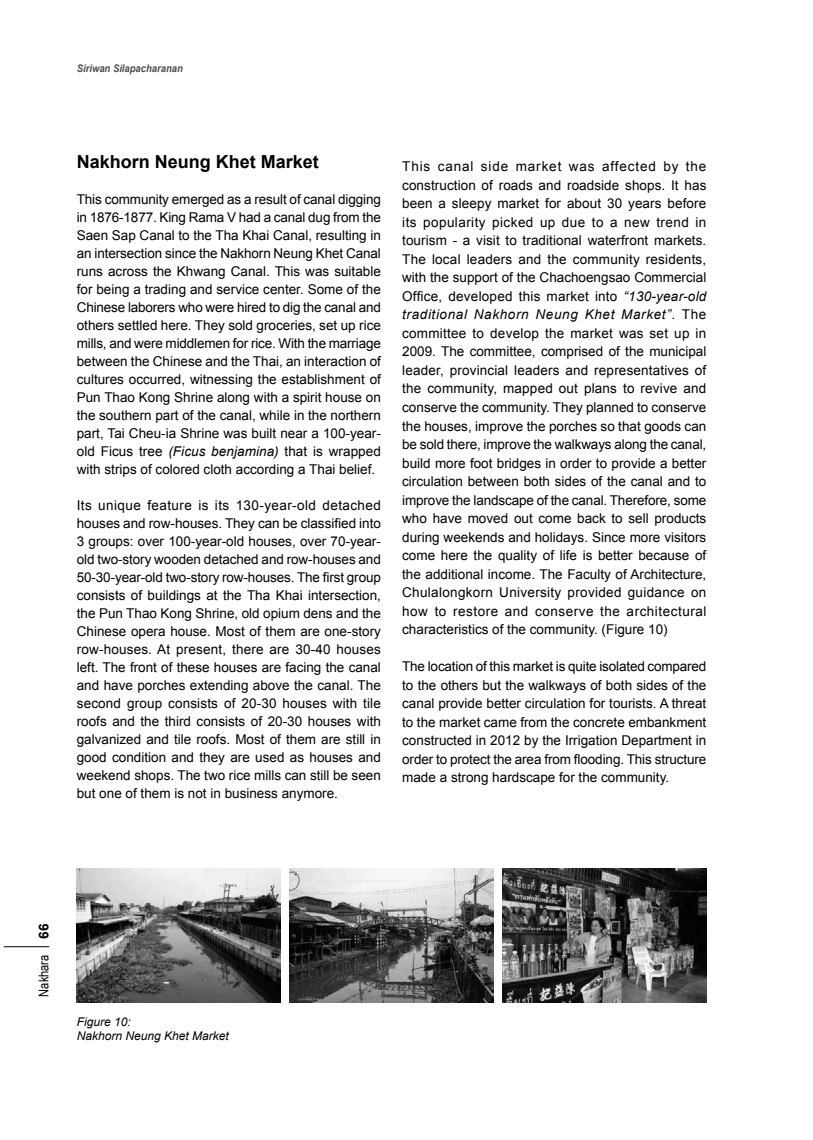
<style>
.page{position:relative;width:813px;height:1140px;background:#fff}
.page>*{position:absolute;margin:0;border:0;box-sizing:border-box;transform-origin:0 0}
.t1{font:700 18px "Arial";color:#000}
.t2{font:13.5px/18px "Arial";color:#000;text-align:justify}
.t3{font:13.5px "Arial Narrow";color:#000}
.t4{font:italic 12px/14.4px "Arial";color:#000}
.t5{font:italic 700 10.5px "Arial";color:#4d4d4d;scale:.9 1}
.s1{font-style:italic}
.s2{font-family:"Arial";font-weight:700}
</style>
<div class="page">
<hr style="left:4px;top:946px;width:45px;height:1px;background:#000">
<img style="left:77px;top:868px;width:204px;height:135px">
<img style="left:289px;top:868px;width:204px;height:135px">
<img style="left:502px;top:868px;width:204px;height:135px">
<p class="t5" style="left:77px;top:62px;width:119px">Siriwan Silapacharanan</p>
<p class="t1" style="left:77px;top:152px;width:244px">Nakhorn Neung Khet Market</p>
<p class="t2" style="left:77px;top:191px;width:306px">This community emerged as a result of canal digging in 1876-1877. King Rama V had a canal dug from the Saen Sap Canal to the Tha Khai Canal, resulting in an intersection since the Nakhorn Neung Khet Canal runs across the Khwang Canal. This was suitable for being a trading and service center. Some of the Chinese laborers who were hired to dig the canal and others settled here. They sold groceries, set up rice mills, and were middlemen for rice. With the marriage between the Chinese and the Thai, an interaction of cultures occurred, witnessing the establishment of Pun Thao Kong Shrine along with a spirit house on the southern part of the canal, while in the northern part, Tai Cheu-ia Shrine was built near a 100-year&shy;old Ficus tree <span class="s1">(Ficus benjamina)</span> that is wrapped with strips of colored cloth according a Thai belief.</p>
<p class="t2" style="left:77px;top:497px;width:306px">Its unique feature is its 130-year-old detached houses and row-houses. They can be classified into 3 groups: over 100-year-old houses, over 70-year&shy;old two-story wooden detached and row-houses and 50-30-year-old two-story row-houses. The first group consists of buildings at the Tha Khai intersection, the Pun Thao Kong Shrine, old opium dens and the Chinese opera house. Most of them are one-story row-houses. At present, there are 30-40 houses left. The front of these houses are facing the canal and have porches extending above the canal. The second group consists of 20-30 houses with tile roofs and the third consists of 20-30 houses with galvanized and tile roofs. Most of them are still in good condition and they are used as houses and weekend shops. The two rice mills can still be seen but one of them is not in business anymore.</p>
<p class="t2" style="left:402px;top:157px;width:306px;line-height:18.5px">This canal side market was affected by the construction of roads and roadside shops. It has been a sleepy market for about 30 years before its popularity picked up due to a new trend in tourism - a visit to traditional waterfront markets.<br>The local leaders and the community residents, with the support of the Chachoengsao Commercial Office, developed this market into <span class="s1">“130-year-old traditional Nakhorn Neung Khet Market”</span>. The committee to develop the market was set up in 2009. The committee, comprised of the municipal leader, provincial leaders and representatives of the community, mapped out plans to revive and conserve the community. They planned to conserve the houses, improve the porches so that goods can be sold there, improve the walkways along the canal, build more foot bridges in order to provide a better circulation between both sides of the canal and to improve the landscape of the canal. Therefore, some who have moved out come back to sell products during weekends and holidays. Since more visitors come here the quality of life is better because of the additional income. The Faculty of Architecture, Chulalongkorn University provided guidance on how to restore and conserve the architectural characteristics of the community. (Figure 10)</p>
<p class="t2" style="left:402px;top:657px;width:306px;line-height:18.5px">The location of this market is quite isolated compared to the others but the walkways of both sides of the canal provide better circulation for tourists. A threat to the market came from the concrete embankment constructed in 2012 by the Irrigation Department in order to protect the area from flooding. This structure made a strong hardscape for the community.</p>
<p class="t3" style="left:36px;top:996px;width:74px;rotate:-90deg">Nakhara <span class="s2">66</span></p>
<p class="t4" style="left:77px;top:1014px;width:154px">Figure 10:<br>Nakhorn Neung Khet Market</p>
</div>
